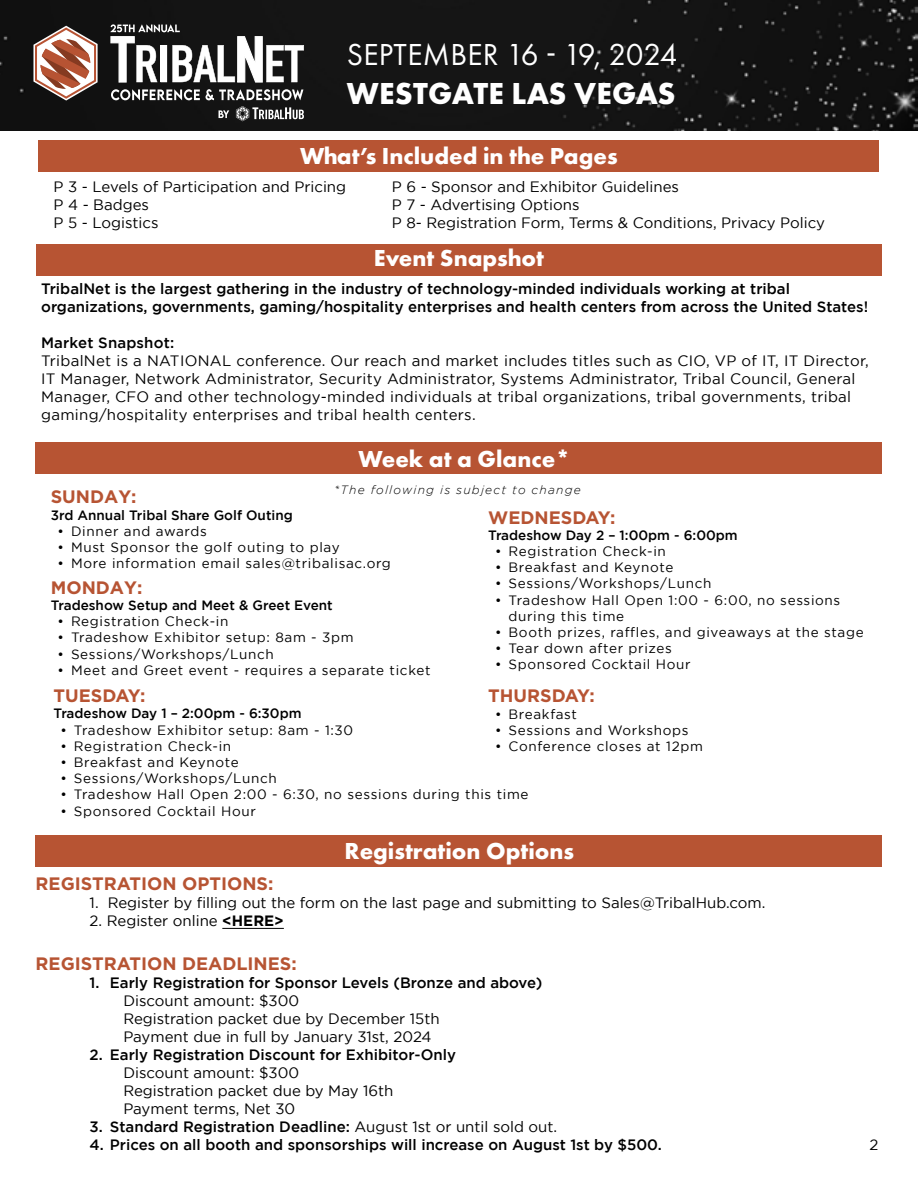
<style>
.page{position:relative;width:918px;height:1188px;background:#fff}
.page>*{position:absolute;margin:0;border:0;box-sizing:border-box;transform-origin:0 0}
.t1{font:31.5px "Futura PT";letter-spacing:.01em;color:#fff}
.t2{font:700 31.5px "Futura PT";letter-spacing:.01em;color:#fff}
.t3{font:700 24px "Futura PT";color:#fff}
.t4{font:700 18px "Gotham";color:#b75433}
.t5{font:15px/18px "Gotham";color:#000}
.t6{font:500 15px/18px "Gotham";color:#000}
.t7{font:15px/18px "Gotham";letter-spacing:.02em;color:#000}
.t8{font:13.5px/16.2px "Gotham";letter-spacing:.05em;color:#000}
.t9{font:500 13.5px "Gotham";color:#000}
.t10{font:italic 300 12px "Gotham";letter-spacing:.1em;color:#000}
.s1{font-weight:700}
.s2{font-weight:400}
</style>
<div class="page">
<div style="left:0;top:0;width:918px;height:131px;background:#141414"></div>
<svg style="left:236px;top:106px;width:68px;height:15px"></svg>
<svg style="left:33px;top:26px;width:65px;height:75px"></svg>
<svg style="left:111px;top:89px;width:192px;height:11px"></svg>
<svg style="left:110px;top:24px;width:194px;height:59px"></svg>
<svg style="left:219px;top:110px;width:10px;height:8px"></svg>
<hr style="left:222px;top:928px;width:62px;height:1px;background:#000">
<div style="left:38px;top:140px;width:841px;height:32px;background:#b75433"></div>
<div style="left:36px;top:244px;width:846px;height:32px;background:#b75433"></div>
<div style="left:36px;top:442px;width:846px;height:32px;background:#b75433"></div>
<div style="left:36px;top:835px;width:846px;height:32px;background:#b75433"></div>
<h1 class="t1" style="left:347px;top:36px;width:333px">SEPTEMBER 16 - 19, 2024</h1>
<h1 class="t2" style="left:347px;top:73px;width:330px">WESTGATE LAS VEGAS</h1>
<h2 class="t3" style="left:300px;top:140px;width:319px">What’s Included in the Pages</h2>
<p class="t5" style="left:54px;top:177px;width:294px">P 3 - Levels of Participation and Pricing<br>P 4 - Badges<br>P 5 - Logistics</p>
<p class="t5" style="left:392px;top:177px;width:435px">P 6 - Sponsor and Exhibitor Guidelines<br>P 7 - Advertising Options<br>P 8- Registration Form, Terms &amp; Conditions, Privacy Policy</p>
<h2 class="t3" style="left:374px;top:242px;width:172px">Event Snapshot</h2>
<p class="t6" style="left:41px;top:280px;width:829px">TribalNet is the largest gathering in the industry of technology-minded individuals working at tribal organizations, governments, gaming/hospitality enterprises and health centers from across the United States!</p>
<p class="t6" style="left:41px;top:334px;width:135px">Market Snapshot:</p>
<p class="t7" style="left:41px;top:352px;width:829px">TribalNet is a NATIONAL conference. Our reach and market includes titles such as CIO, VP of IT, IT Director, IT Manager, Network Administrator, Security Administrator, Systems Administrator, Tribal Council, General Manager, CFO and other technology-minded individuals at tribal organizations, tribal governments, tribal gaming/hospitality enterprises and tribal health centers.</p>
<h2 class="t3" style="left:358px;top:444px;width:214px">Week at a Glance*</h2>
<p class="t10" style="left:334px;top:484px;width:248px">*The following is subject to change</p>
<h3 class="t4" style="left:51px;top:487px;width:87px">SUNDAY:</h3>
<p class="t9" style="left:51px;top:507px;width:244px">3rd Annual Tribal Share Golf Outing</p>
<p class="t8" style="left:58px;top:523px;width:151px">• Dinner and awards</p>
<p class="t8" style="left:58px;top:539px;width:284px">• Must Sponsor the golf outing to play</p>
<p class="t8" style="left:58px;top:555px;width:335px">• More information email sales@tribalisac.org</p>
<h3 class="t4" style="left:51px;top:577px;width:93px">MONDAY:</h3>
<p class="t9" style="left:51px;top:598px;width:284px">Tradeshow Setup and Meet &amp; Greet Event</p>
<p class="t8" style="left:58px;top:613px;width:172px">• Registration Check-in</p>
<p class="t8" style="left:58px;top:629px;width:298px">• Tradeshow Exhibitor setup: 8am - 3pm</p>
<p class="t8" style="left:58px;top:645px;width:218px">• Sessions/Workshops/Lunch</p>
<p class="t8" style="left:58px;top:662px;width:375px">• Meet and Greet event - requires a separate ticket</p>
<h3 class="t4" style="left:54px;top:685px;width:93px">TUESDAY:</h3>
<p class="t9" style="left:54px;top:706px;width:250px">Tradeshow Day 1 – 2:00pm - 6:30pm</p>
<p class="t8" style="left:60px;top:721px;width:294px">• Tradeshow Exhibitor setup: 8am - 1:30</p>
<p class="t8" style="left:60px;top:738px;width:172px">• Registration Check-in</p>
<p class="t8" style="left:60px;top:754px;width:180px">• Breakfast and Keynote</p>
<p class="t8" style="left:60px;top:770px;width:218px">• Sessions/Workshops/Lunch</p>
<p class="t8" style="left:60px;top:786px;width:470px">• Tradeshow Hall Open 2:00 - 6:30, no sessions during this time</p>
<p class="t8" style="left:60px;top:802px;width:197px">• Sponsored Cocktail Hour</p>
<h3 class="t4" style="left:488px;top:507px;width:129px">WEDNESDAY:</h3>
<p class="t9" style="left:488px;top:527px;width:251px">Tradeshow Day 2 – 1:00pm - 6:00pm</p>
<p class="t8" style="left:495px;top:543px;width:172px">• Registration Check-in</p>
<p class="t8" style="left:495px;top:559px;width:180px">• Breakfast and Keynote</p>
<p class="t8" style="left:495px;top:575px;width:218px">• Sessions/Workshops/Lunch</p>
<p class="t8" style="left:509px;top:591px;width:333px;text-indent:-14px">• Tradeshow Hall Open 1:00 - 6:00, no sessions during this time</p>
<p class="t8" style="left:495px;top:624px;width:370px">• Booth prizes, raffles, and giveaways at the stage</p>
<p class="t8" style="left:495px;top:640px;width:178px">• Tear down after prizes</p>
<p class="t8" style="left:495px;top:656px;width:197px">• Sponsored Cocktail Hour</p>
<h3 class="t4" style="left:488px;top:686px;width:108px">THURSDAY:</h3>
<p class="t8" style="left:495px;top:706px;width:83px">• Breakfast</p>
<p class="t8" style="left:495px;top:722px;width:195px">• Sessions and Workshops</p>
<p class="t8" style="left:495px;top:738px;width:209px">• Conference closes at 12pm</p>
<h2 class="t3" style="left:345px;top:835px;width:231px">Registration Options</h2>
<h3 class="t4" style="left:36px;top:874px;width:239px">REGISTRATION OPTIONS:</h3>
<p class="t5" style="left:90px;top:894px;width:677px">1. Register by filling out the form on the last page and submitting to Sales@TribalHub.com.</p>
<p class="t5" style="left:90px;top:912px;width:196px">2. Register online <span class="s1">&lt;HERE&gt;</span></p>
<h3 class="t4" style="left:36px;top:953px;width:263px">REGISTRATION DEADLINES:</h3>
<p class="t6" style="left:90px;top:973px;width:454px">1. Early Registration for Sponsor Levels (Bronze and above)</p>
<p class="t5" style="left:123px;top:991px;width:318px">Discount amount: $300<br>Registration packet due by December 15th<br>Payment due in full by January 31st, 2024</p>
<p class="t6" style="left:90px;top:1045px;width:368px">2. Early Registration Discount for Exhibitor-Only</p>
<p class="t5" style="left:123px;top:1063px;width:272px">Discount amount: $300<br>Registration packet due by May 16th<br>Payment terms, Net 30</p>
<p class="t6" style="left:90px;top:1117px;width:469px">3. Standard Registration Deadline: <span class="s2">August 1st or until sold out.</span></p>
<p class="t6" style="left:90px;top:1135px;width:574px">4. Prices on all booth and sponsorships will increase on August 1st by $500.</p>
<p class="t5" style="left:869px;top:1136px;width:10px">2</p>
</div>
